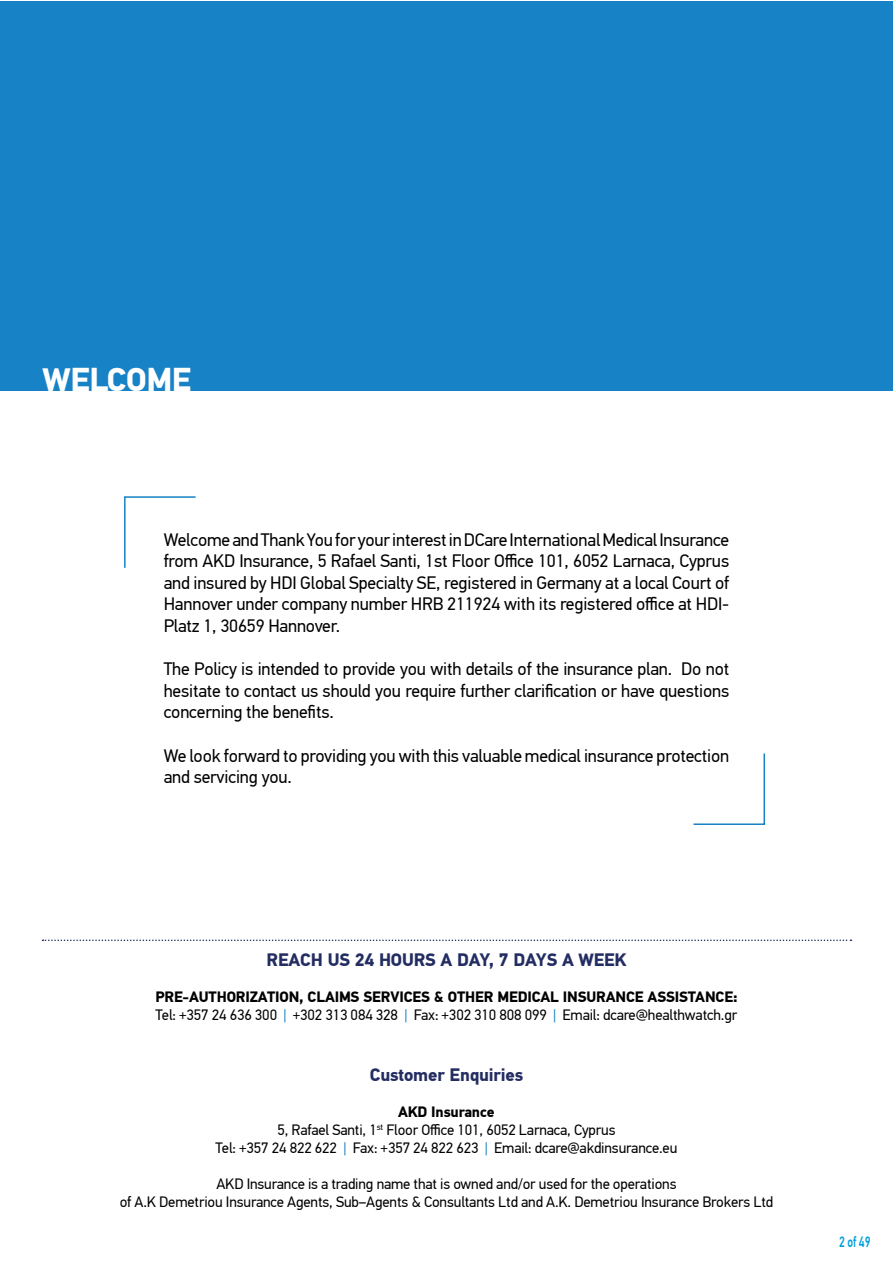
<style>
.page{position:relative;width:893px;height:1263px;background:#fff}
.page>*{position:absolute;margin:0;border:0;box-sizing:border-box;transform-origin:0 0}
.t1{font:700 33px "PF Din Text Pro";letter-spacing:-.01em;color:#fff}
.t2{font:18px/21.6px "PF Din Text Pro";letter-spacing:-.01em;color:#000;text-align:justify}
.t3{font:700 18px "PF Din Text Pro";letter-spacing:-.01em;color:#242d62}
.t4{font:15px/18px "PF Din Text Pro";letter-spacing:-.01em;color:#000;text-align:center}
.t5{font:500 15px "PF Din Text Pro";color:#00a0dc;scale:.74 1}
.s1{font-weight:700}
.s2{color:#1782c5}
</style>
<div class="page">
<div style="left:0;top:1px;width:893px;height:389px;background:#1782c5"></div>
<svg style="left:124px;top:496px;width:72px;height:72px"></svg>
<svg style="left:693px;top:753px;width:73px;height:72px"></svg>
<svg style="left:43px;top:939px;width:808px;height:2px"></svg>
<h1 class="t1" style="left:43px;top:359px;width:150px">WELCOME</h1>
<p class="t2" style="left:164px;top:529px;width:567px">Welcome and Thank You for your interest in DCare International Medical Insurance from AKD Insurance, 5 Rafael Santi, 1st Floor Office 101, 6052 Larnaca, Cyprus and insured by HDI Global Specialty SE, registered in Germany at a local Court of Hannover under company number HRB 211924 with its registered office at HDI-Platz 1, 30659 Hannover.</p>
<p class="t2" style="left:164px;top:658px;width:567px">The Policy is intended to provide you with details of the insurance plan. Do not hesitate to contact us should you require further clarification or have questions concerning the benefits.</p>
<p class="t2" style="left:164px;top:745px;width:567px">We look forward to providing you with this valuable medical insurance protection and servicing you.</p>
<p class="t3" style="left:267px;top:949px;width:361px">REACH US 24 HOURS A DAY, 7 DAYS A WEEK</p>
<p class="t4" style="left:155px;top:988px;width:584px;text-align:left"><span class="s1">PRE-AUTHORIZATION, CLAIMS SERVICES &amp; OTHER MEDICAL INSURANCE ASSISTANCE:<br></span>Tel: +357 24 636 300 <span class="s2">|</span> +302 313 084 328 <span class="s2">|</span> Fax: +302 310 808 099 <span class="s2">|</span> Email: dcare@healthwatch.gr</p>
<p class="t3" style="left:370px;top:1064px;width:155px">Customer Enquiries</p>
<p class="t4" style="left:216px;top:1103px;width:463px"><span class="s1">AKD Insurance<br></span>5, Rafael Santi, 1<sup>st</sup> Floor Office 101, 6052 Larnaca, Cyprus<br>Tel: +357 24 822 622 <span class="s2">|</span> Fax: +357 24 822 623 <span class="s2">|</span> Email: dcare@akdinsurance.eu</p>
<p class="t4" style="left:120px;top:1175px;width:655px">AKD Insurance is a trading name that is owned and/or used for the operations<br>of A.K Demetriou Insurance Agents, Sub–Agents &amp; Consultants Ltd and A.K. Demetriou Insurance Brokers Ltd</p>
<p class="t5" style="left:839px;top:1233px;width:44px">2 of 49</p>
</div>
